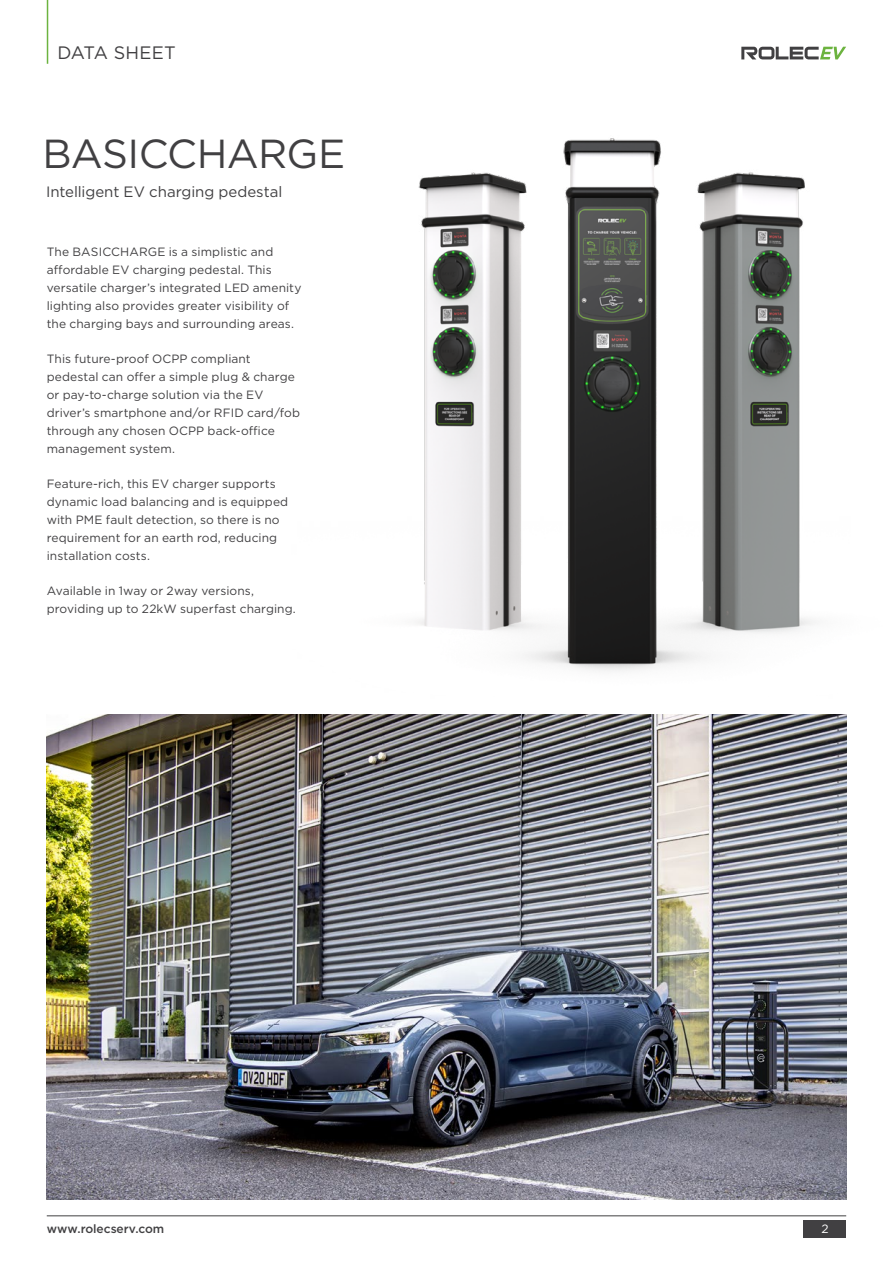
<style>
.page{position:relative;width:893px;height:1263px;background:#fff}
.page>*{position:absolute;margin:0;border:0;box-sizing:border-box;transform-origin:0 0}
.t1{font:40.5px "Gotham";letter-spacing:-.015em;color:#414042}
.t2{font:18px "Gotham";letter-spacing:.005em;color:#414042}
.t3{font:15px "Gotham";letter-spacing:-.005em;color:#414042}
.t4{font:12px/18px "Gotham";letter-spacing:.005em;color:#414042}
.t5{font:500 12px "Gotham";letter-spacing:-.005em;color:#414042}
.t6{font:12px "Gotham";color:#fff}
</style>
<div class="page">
<img style="left:416px;top:138px;width:401px;height:533px">
<hr style="left:47px;top:0;width:1px;height:64px;background:#6cb33f">
<hr style="left:47px;top:1215px;width:799px;height:1px;background:#414042">
<div style="left:804px;top:1220px;width:42px;height:18px;background:#414042"></div>
<svg style="left:741px;top:47px;width:105px;height:12px"></svg>
<img style="left:47px;top:714px;width:799px;height:485px">
<h2 class="t2" style="left:57px;top:42px;width:120px">DATA SHEET</h2>
<h1 class="t1" style="left:43px;top:128px;width:304px">BASICCHARGE</h1>
<p class="t3" style="left:46px;top:183px;width:238px">Intelligent EV charging pedestal</p>
<p class="t4" style="left:47px;top:243px;width:256px">The BASICCHARGE is a simplistic and affordable EV charging pedestal. This versatile charger’s integrated LED amenity lighting also provides greater visibility of the charging bays and surrounding areas.</p>
<p class="t4" style="left:47px;top:350px;width:255px">This future-proof OCPP compliant pedestal can offer a simple plug &amp; charge or pay-to-charge solution via the EV driver’s smartphone and/or RFID card/fob through any chosen OCPP back-office management system.</p>
<p class="t4" style="left:47px;top:475px;width:243px">Feature-rich, this EV charger supports dynamic load balancing and is equipped with PME fault detection, so there is no requirement for an earth rod, reducing installation costs.</p>
<p class="t4" style="left:47px;top:582px;width:251px">Available in 1way or 2way versions, providing up to 22kW superfast charging.</p>
<p class="t5" style="left:47px;top:1221px;width:119px">www.rolecserv.com</p>
<p class="t6" style="left:821px;top:1221px;width:9px">2</p>
</div>
